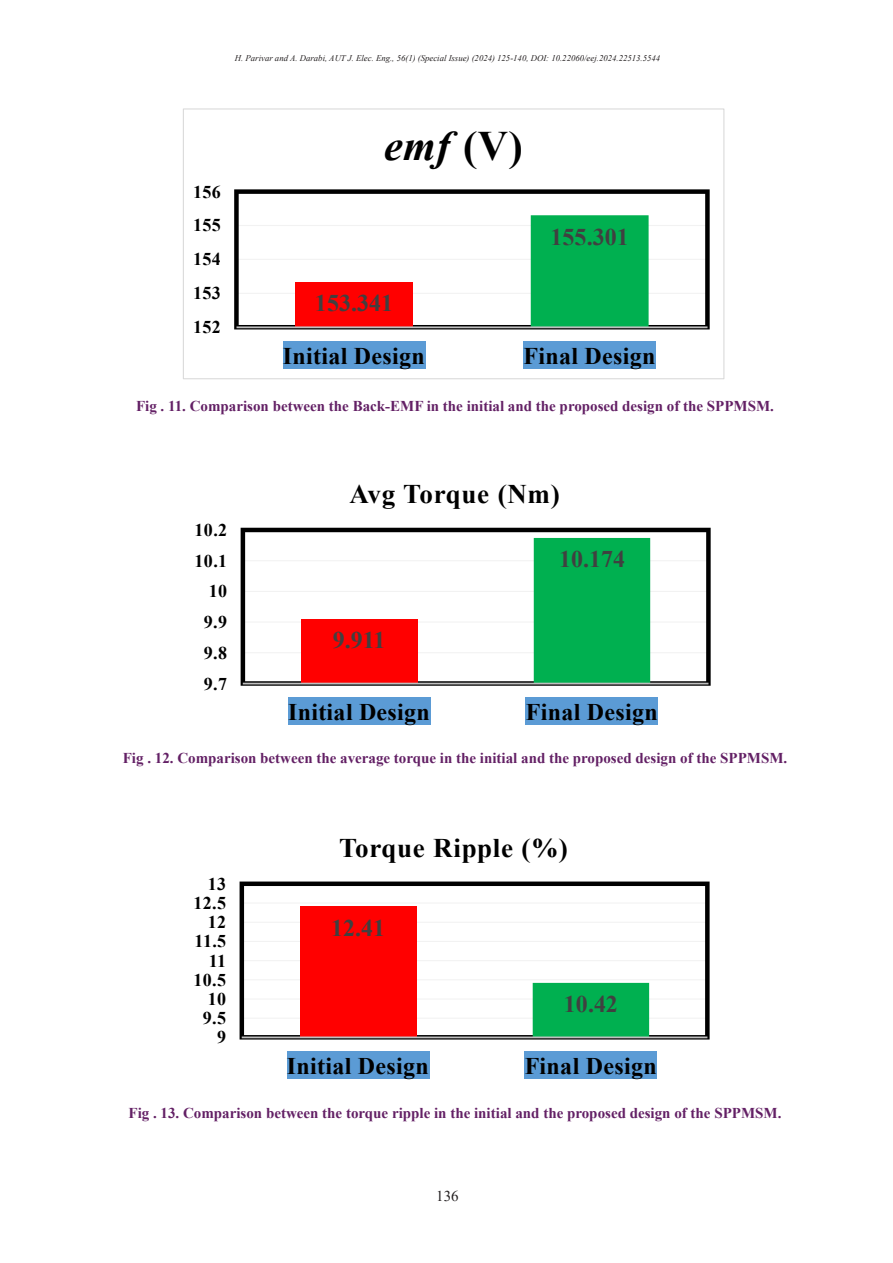
<style>
.page{position:relative;width:893px;height:1263px;background:#fff}
.page>*{position:absolute;margin:0;border:0;box-sizing:border-box;transform-origin:0 0}
.t1{font:italic 700 42px "Times New Roman";color:#000}
.t2{font:700 27px "Times New Roman";letter-spacing:.025em;color:#000}
.t3{font:700 24px "Times New Roman";color:#404040}
.t4{font:700 23.85px "Times New Roman";letter-spacing:.015em;color:#000}
.t5{font:700 23.85px "Times New Roman";color:#404040}
.t6{font:700 18px "Times New Roman";letter-spacing:.02em;color:#000}
.Captions__Figures{font:700 15px "Times New Roman";color:#632065}
.t7{font:15px "Times New Roman";color:#231f20}
.t8{font:italic 8.7px "Times New Roman";color:#231f20}
.s1{font-style:normal}
</style>
<div class="page">
<svg style="left:234px;top:189px;width:476px;height:140px"></svg>
<div style="left:295px;top:282px;width:118px;height:45px;background:#f00"></div>
<div style="left:531px;top:215px;width:118px;height:112px;background:#00b050"></div>
<hr style="left:237px;top:326px;width:470px;height:2px;background:#bfbfbf">
<div style="left:283px;top:341px;width:142px;height:28px;background:#5b9bd5"></div>
<div style="left:524px;top:341px;width:132px;height:28px;background:#5b9bd5"></div>
<div style="left:183px;top:108px;width:541px;height:271px;border:1px solid #d9d9d9"></div>
<svg style="left:241px;top:528px;width:470px;height:158px"></svg>
<div style="left:301px;top:619px;width:116px;height:65px;background:#f00"></div>
<div style="left:534px;top:538px;width:116px;height:146px;background:#00b050"></div>
<hr style="left:243px;top:683px;width:465px;height:1px;background:#bfbfbf">
<div style="left:288px;top:698px;width:142px;height:27px;background:#5b9bd5"></div>
<div style="left:526px;top:698px;width:132px;height:27px;background:#5b9bd5"></div>
<svg style="left:240px;top:881px;width:470px;height:158px"></svg>
<div style="left:300px;top:906px;width:116px;height:131px;background:#f00"></div>
<div style="left:533px;top:983px;width:116px;height:54px;background:#00b050"></div>
<hr style="left:242px;top:1036px;width:465px;height:2px;background:#bfbfbf">
<div style="left:287px;top:1051px;width:142px;height:28px;background:#5b9bd5"></div>
<div style="left:525px;top:1051px;width:132px;height:28px;background:#5b9bd5"></div>
<p class="t8" style="left:235px;top:52px;width:427px">H. Parivar and A. Darabi, AUT J. Elec. Eng., 56(1) (Special Issue) (2024) 125-140, DOI: 10.22060/eej.2024.22513.5544</p>
<p class="t6" style="left:193px;top:179px;width:29px">156</p>
<p class="t6" style="left:193px;top:212px;width:29px">155</p>
<p class="t6" style="left:193px;top:246px;width:29px">154</p>
<p class="t6" style="left:193px;top:280px;width:29px">153</p>
<p class="t6" style="left:193px;top:314px;width:29px">152</p>
<p class="t1" style="left:384px;top:117px;width:140px">emf <span class="s1">(V)</span></p>
<p class="t5" style="left:315px;top:286px;width:80px">153.341</p>
<p class="t3" style="left:551px;top:219px;width:80px">155.301</p>
<p class="t4" style="left:283px;top:339px;width:144px">Initial Design</p>
<p class="t4" style="left:523px;top:339px;width:134px">Final Design</p>
<p class="Captions__Figures" style="left:136px;top:395px;width:639px">Fig . 11. Comparison between the Back-EMF in the initial and the proposed design of the SPPMSM.</p>
<p class="t6" style="left:195px;top:517px;width:34px">10.2</p>
<p class="t6" style="left:195px;top:548px;width:34px">10.1</p>
<p class="t6" style="left:209px;top:578px;width:20px">10</p>
<p class="t6" style="left:204px;top:609px;width:25px">9.9</p>
<p class="t6" style="left:204px;top:640px;width:25px">9.8</p>
<p class="t6" style="left:204px;top:670px;width:25px">9.7</p>
<p class="t2" style="left:349px;top:474px;width:212px">Avg Torque (Nm)</p>
<p class="t5" style="left:333px;top:623px;width:54px">9.911</p>
<p class="t5" style="left:559px;top:542px;width:68px">10.174</p>
<p class="t4" style="left:288px;top:695px;width:143px">Initial Design</p>
<p class="t4" style="left:526px;top:695px;width:134px">Final Design</p>
<p class="Captions__Figures" style="left:123px;top:747px;width:666px">Fig . 12. Comparison between the average torque in the initial and the proposed design of the SPPMSM.</p>
<p class="t6" style="left:208px;top:871px;width:20px">13</p>
<p class="t6" style="left:194px;top:890px;width:34px">12.5</p>
<p class="t6" style="left:208px;top:909px;width:20px">12</p>
<p class="t6" style="left:195px;top:928px;width:33px">11.5</p>
<p class="t6" style="left:209px;top:947px;width:19px">11</p>
<p class="t6" style="left:194px;top:967px;width:34px">10.5</p>
<p class="t6" style="left:208px;top:986px;width:20px">10</p>
<p class="t6" style="left:203px;top:1005px;width:25px">9.5</p>
<p class="t6" style="left:217px;top:1024px;width:10px">9</p>
<p class="t2" style="left:339px;top:828px;width:230px">Torque Ripple (%)</p>
<p class="t5" style="left:331px;top:910px;width:55px">12.41</p>
<p class="t5" style="left:564px;top:987px;width:56px">10.42</p>
<p class="t4" style="left:287px;top:1049px;width:143px">Initial Design</p>
<p class="t4" style="left:525px;top:1049px;width:134px">Final Design</p>
<p class="Captions__Figures" style="left:129px;top:1102px;width:654px">Fig . 13. Comparison between the torque ripple in the initial and the proposed design of the SPPMSM.</p>
<p class="t7" style="left:436px;top:1185px;width:24px">136</p>
</div>
